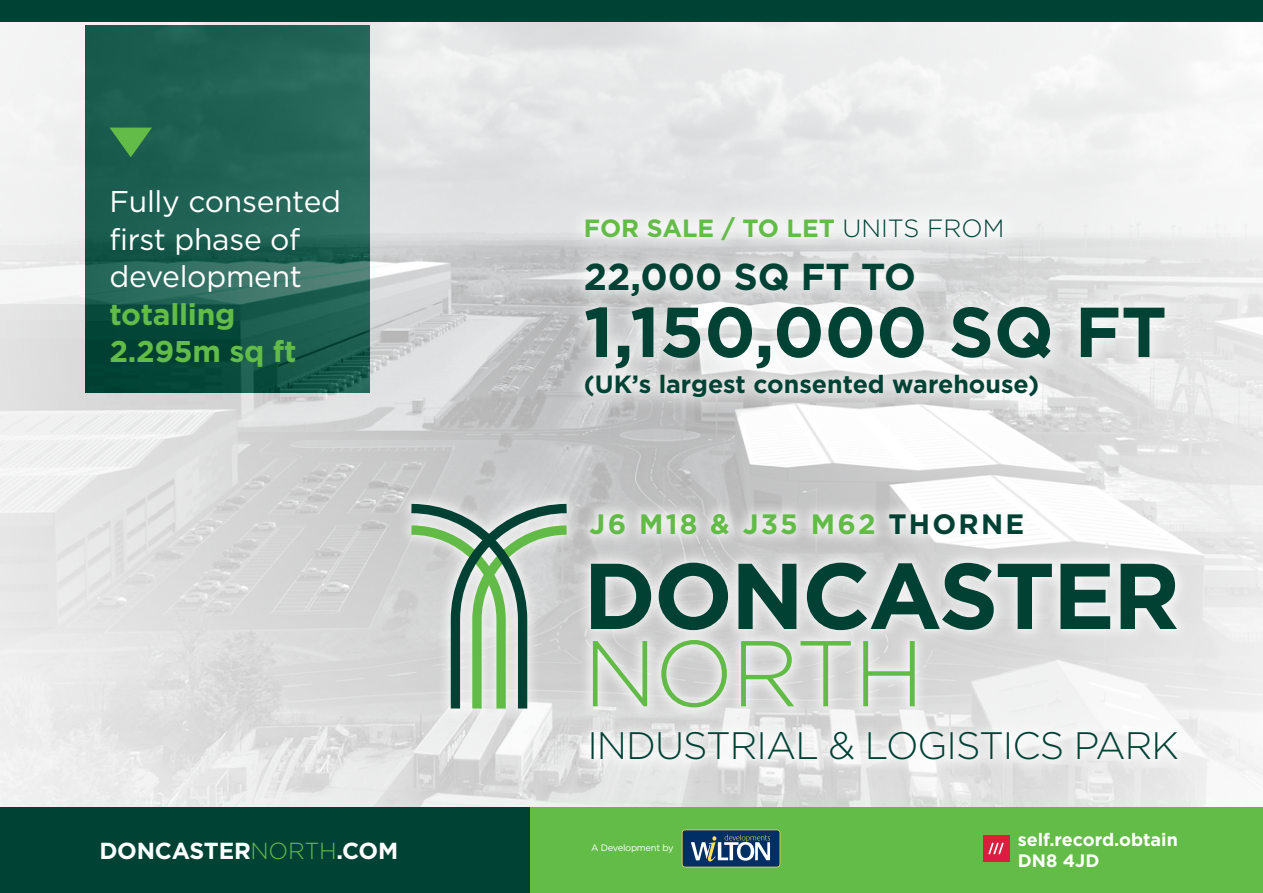
<style>
.page{position:relative;width:1263px;height:893px;background:#fff}
.page>*{position:absolute;margin:0;border:0;box-sizing:border-box;transform-origin:0 0}
.t1{font:700 93.15px "Gotham";letter-spacing:-.025em;color:#004133}
.t2{font:300 93.15px "Gotham";letter-spacing:-.025em;color:#62bb46}
.t3{font:700 70.5px "Gotham";color:#004234}
.t4{font:300 38.25px "Gotham";letter-spacing:-.025em;color:#004133}
.t5{font:700 37.5px "Gotham";color:#004234}
.t6{font:30px/37.5px "Gotham";letter-spacing:-.01em;color:#fff}
.t7{font:700 30px/37.5px "Gotham";letter-spacing:-.01em;color:#63bc47}
.t8{font:700 28.05px "Gotham";letter-spacing:.08em;color:#62bb46}
.t9{font:700 24.9px "Gotham";color:#004234}
.t10{font:700 24.9px "Gotham";color:#63bc47}
.t11{font:700 23.25px "Gotham";letter-spacing:-.01em;color:#fff}
.t12{font:700 18px/21.6px "Gotham";color:#fff}
.t13{font:9.45px "Gotham";letter-spacing:-.03em;color:#fff}
.s1{font-weight:300;color:#004234}
.s2{color:#004133}
.s3{font-weight:300;color:#63bc47}
</style>
<div class="page">
<img style="left:0;top:21px;width:1263px;height:787px">
<div style="left:0;top:0;width:1263px;height:21px;background:#004234"></div>
<div style="left:0;top:808px;width:1263px;height:85px;background:#63bc47"></div>
<div style="left:399px;top:491px;width:792px;height:284px;background:#fff;opacity:.75"></div>
<svg style="left:411px;top:504px;width:165px;height:214px"></svg>
<div style="left:566px;top:199px;width:618px;height:217px;background:#fff;opacity:.75"></div>
<div style="left:0;top:808px;width:529px;height:85px;background:#004234"></div>
<div style="left:983px;top:835px;width:26px;height:27px;background:#da1e3e"></div>
<svg style="left:988px;top:842px;width:16px;height:12px"></svg>
<svg style="left:682px;top:830px;width:98px;height:37px"></svg>
<img style="left:85px;top:26px;width:285px;height:367px">
<svg style="left:109px;top:128px;width:43px;height:29px"></svg>
<p class="t6" style="left:109px;top:182px;width:233px">Fully consented first phase of development</p>
<p class="t7" style="left:109px;top:295px;width:188px">totalling<br>2.295m sq ft</p>
<p class="t10" style="left:584px;top:214px;width:422px">FOR SALE / TO LET <span class="s1">UNITS FROM</span></p>
<p class="t5" style="left:584px;top:255px;width:334px">22,000 SQ FT TO</p>
<h2 class="t3" style="left:584px;top:291px;width:585px">1,150,000 SQ FT</h2>
<p class="t9" style="left:584px;top:369px;width:457px">(UK’s largest consented warehouse)</p>
<p class="t8" style="left:590px;top:508px;width:436px">J6 M18 &amp; J35 M62 <span class="s2">THORNE</span></p>
<h1 class="t1" style="left:583px;top:542px;width:598px">DONCASTER</h1>
<h1 class="t2" style="left:583px;top:623px;width:343px">NORTH</h1>
<p class="t4" style="left:587px;top:725px;width:593px">INDUSTRIAL &amp; LOGISTICS PARK</p>
<p class="t11" style="left:99px;top:837px;width:300px">DONCASTER<span class="s3">NORTH</span>.COM</p>
<p class="t12" style="left:1018px;top:828px;width:162px">self.record.obtain<br>DN8 4JD</p>
<p class="t13" style="left:591px;top:842px;width:84px">A Development by</p>
</div>
